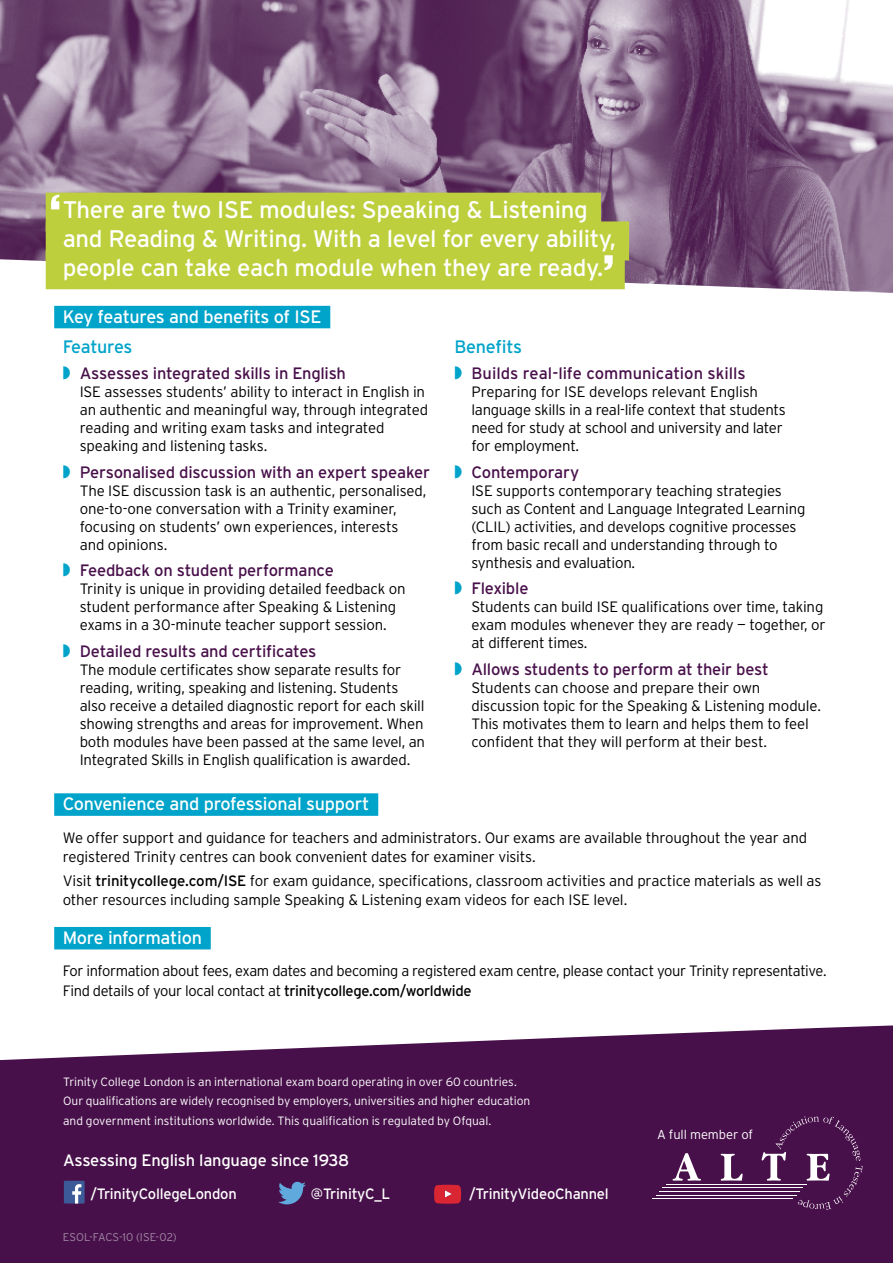
<style>
.page{position:relative;width:893px;height:1263px;background:#fff}
.page>*{position:absolute;margin:0;border:0;box-sizing:border-box;transform-origin:0 0}
.t1{font:24px/28.8px "Interstate";letter-spacing:-.015em;color:#fff}
.t2{font:18px "Interstate";letter-spacing:-.015em;color:#fff}
.t3{font:18px "Interstate";letter-spacing:-.02em;color:#00a3c9}
.t4{font:16.5px "Interstate";letter-spacing:-.015em;color:#48104a}
.t5{font:16.5px "Interstate";letter-spacing:-.015em;color:#fff}
.t6{font:300 15px/18px "Interstate";letter-spacing:-.015em;color:#000}
.t7{font:15px "Interstate";letter-spacing:-.015em;color:#fff}
.t8{font:300 12.9px "Interstate";letter-spacing:-.005em;color:#fff}
.t9{font:300 12px/19.5px "Interstate";letter-spacing:-.005em;color:#fff}
.t10{font:300 11.25px "Interstate";color:#9e86a2}
.s1{color:#00a3c9}
.s2{font-weight:400}
</style>
<div class="page">
<img style="left:0;top:0;width:893px;height:293px">
<svg style="left:0;top:1025px;width:893px;height:238px;background:#562258"></svg>
<div style="left:54px;top:306px;width:276px;height:22px;background:#00a3c9"></div>
<div style="left:54px;top:793px;width:324px;height:23px;background:#00a3c9"></div>
<div style="left:54px;top:927px;width:157px;height:22px;background:#00a3c9"></div>
<div style="left:46px;top:193px;width:555px;height:39px;background:#bdcf3c"></div>
<div style="left:46px;top:221px;width:583px;height:39px;background:#bdcf3c"></div>
<div style="left:46px;top:250px;width:579px;height:39px;background:#bdcf3c"></div>
<svg style="left:51px;top:195px;width:8px;height:14px"></svg>
<svg style="left:604px;top:255px;width:9px;height:15px"></svg>
<svg style="left:721px;top:1154px;width:22px;height:27px"></svg>
<svg style="left:673px;top:1153px;width:28px;height:27px"></svg>
<hr style="left:653px;top:1198px;width:140px;height:1px;background:#fff">
<hr style="left:656px;top:1195px;width:140px;height:1px;background:#fff">
<hr style="left:659px;top:1191px;width:140px;height:1px;background:#fff">
<hr style="left:663px;top:1187px;width:140px;height:1px;background:#fff">
<hr style="left:666px;top:1184px;width:140px;height:1px;background:#fff">
<svg style="left:762px;top:1116px;width:101px;height:94px;background:#5b295d"></svg>
<svg style="left:434px;top:1185px;width:27px;height:19px"></svg>
<svg style="left:278px;top:1182px;width:28px;height:22px"></svg>
<div style="left:64px;top:1181px;width:21px;height:22px;background:#3d5a98"></div>
<svg style="left:72px;top:1184px;width:9px;height:19px"></svg>
<h1 class="t1" style="left:63px;top:195px;width:555px">There are two ISE modules: Speaking &amp; Listening and Reading &amp; Writing. With a level for every ability, people can take each module when they are ready.</h1>
<p class="t2" style="left:63px;top:306px;width:260px">Key features and benefits of ISE</p>
<p class="t3" style="left:63px;top:336px;width:71px">Features</p>
<p class="t4" style="left:63px;top:364px;width:285px"><span class="s1">◗</span> Assesses integrated skills in English</p>
<p class="t6" style="left:80px;top:383px;width:350px">ISE assesses students’ ability to interact in English in an authentic and meaningful way, through integrated reading and writing exam tasks and integrated speaking and listening tasks.</p>
<p class="t4" style="left:63px;top:463px;width:369px"><span class="s1">◗</span> Personalised discussion with an expert speaker</p>
<p class="t6" style="left:80px;top:481px;width:348px">The ISE discussion task is an authentic, personalised, one-to-one conversation with a Trinity examiner, focusing on students’ own experiences, interests and opinions.</p>
<p class="t4" style="left:63px;top:561px;width:273px"><span class="s1">◗</span> Feedback on student performance</p>
<p class="t6" style="left:80px;top:580px;width:327px">Trinity is unique in providing detailed feedback on student performance after Speaking &amp; Listening exams in a 30-minute teacher support session.</p>
<p class="t4" style="left:63px;top:642px;width:255px"><span class="s1">◗</span> Detailed results and certificates</p>
<p class="t6" style="left:80px;top:661px;width:347px">The module certificates show separate results for reading, writing, speaking and listening. Students also receive a detailed diagnostic report for each skill showing strengths and areas for improvement. When both modules have been passed at the same level, an Integrated Skills in English qualification is awarded.</p>
<p class="t3" style="left:454px;top:336px;width:69px">Benefits</p>
<p class="t4" style="left:454px;top:364px;width:293px"><span class="s1">◗</span> Builds real-life communication skills</p>
<p class="t6" style="left:471px;top:383px;width:316px">Preparing for ISE develops relevant English language skills in a real-life context that students need for study at school and university and later for employment.</p>
<p class="t4" style="left:454px;top:463px;width:126px"><span class="s1">◗</span> Contemporary</p>
<p class="t6" style="left:471px;top:481px;width:335px">ISE supports contemporary teaching strategies such as Content and Language Integrated Learning (CLIL) activities, and develops cognitive processes from basic recall and understanding through to synthesis and evaluation.</p>
<p class="t4" style="left:454px;top:579px;width:76px"><span class="s1">◗</span> Flexible</p>
<p class="t6" style="left:471px;top:598px;width:356px">Students can build ISE qualifications over time, taking exam modules whenever they are ready — together, or at different times.</p>
<p class="t4" style="left:454px;top:660px;width:316px"><span class="s1">◗</span> Allows students to perform at their best</p>
<p class="t6" style="left:471px;top:679px;width:351px">Students can choose and prepare their own discussion topic for the Speaking &amp; Listening module.<br>This motivates them to learn and helps them to feel confident that they will perform at their best.</p>
<p class="t2" style="left:63px;top:794px;width:308px">Convenience and professional support</p>
<p class="t6" style="left:63px;top:827px;width:746px;line-height:19.5px">We offer support and guidance for teachers and administrators. Our exams are available throughout the year and registered Trinity centres can book convenient dates for examiner visits.</p>
<p class="t6" style="left:63px;top:871px;width:760px;line-height:19.5px">Visit <span class="s2">trinitycollege.com/ISE</span> for exam guidance, specifications, classroom activities and practice materials as well as other resources including sample Speaking &amp; Listening exam videos for each ISE level.</p>
<p class="t2" style="left:63px;top:927px;width:141px">More information</p>
<p class="t6" style="left:63px;top:961px;width:765px;line-height:19.5px">For information about fees, exam dates and becoming a registered exam centre, please contact your Trinity representative.<br>Find details of your local contact at <span class="s2">trinitycollege.com/worldwide</span></p>
<p class="t9" style="left:63px;top:1072px;width:469px">Trinity College London is an international exam board operating in over 60 countries.<br>Our qualifications are widely recognised by employers, universities and higher education and government institutions worldwide. This qualification is regulated by Ofqual.</p>
<p class="t5" style="left:63px;top:1150px;width:288px">Assessing English language since 1938</p>
<p class="t7" style="left:90px;top:1185px;width:148px">/TrinityCollegeLondon</p>
<p class="t7" style="left:311px;top:1185px;width:81px">@TrinityC_L</p>
<p class="t7" style="left:469px;top:1185px;width:141px">/TrinityVideoChannel</p>
<p class="t10" style="left:63px;top:1230px;width:116px">ESOL-FACS-10 (ISE-02)</p>
<p class="t8" style="left:657px;top:1127px;width:98px">A full member of</p>
</div>
